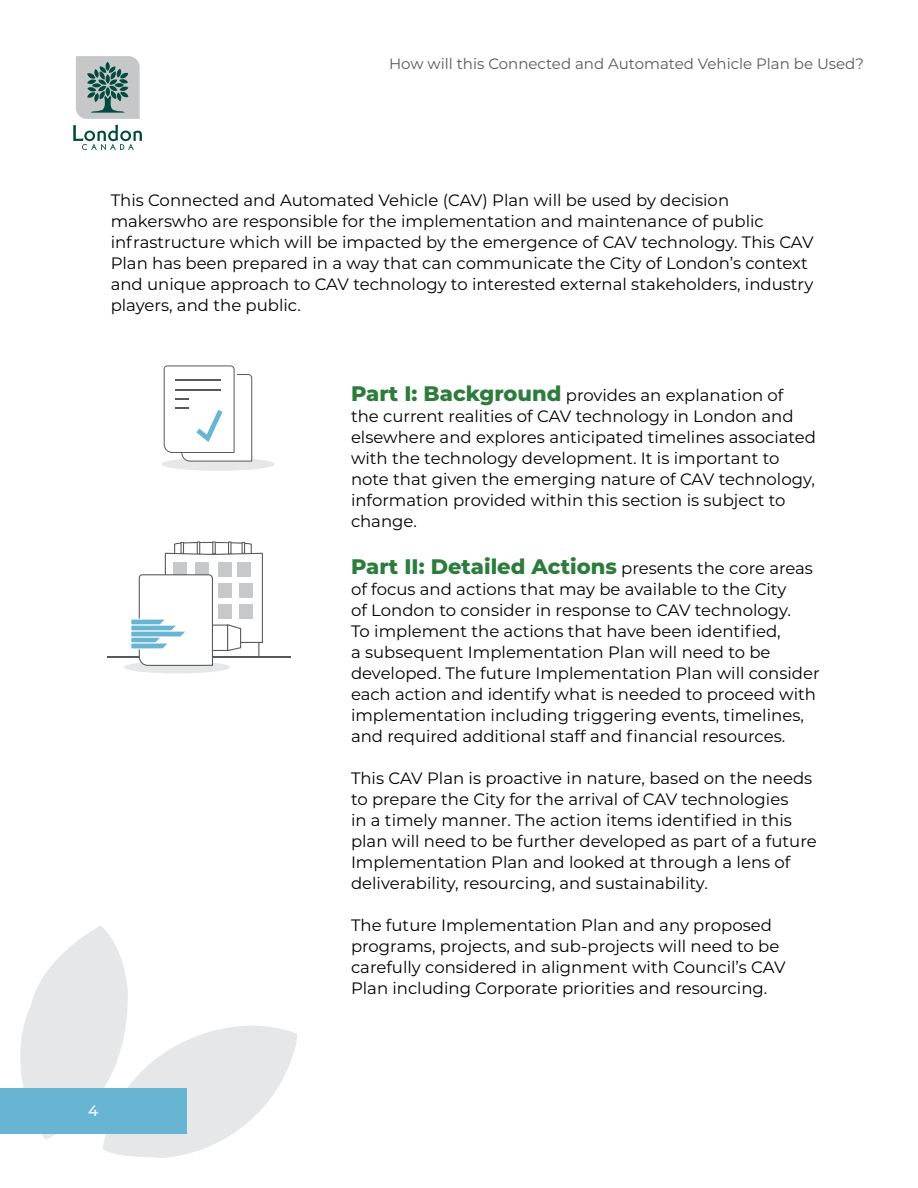
<style>
.page{position:relative;width:918px;height:1188px;background:#fff}
.page>*{position:absolute;margin:0;border:0;box-sizing:border-box;transform-origin:0 0}
.Paragraph_Body__P{font:800 21px "Montserrat";color:#2d7c3d}
.Paragraph_Body__P-2{font:16.5px/21px "Montserrat";color:#000}
.t1{font:15px "Montserrat";color:#58595b}
.t2{font:500 15px "Montserrat";color:#fff}
.s1{font-weight:800;font-size:21px;color:#2d7c3d}
.s2{font-weight:400;font-size:16.5px;color:#000}
</style>
<div class="page">
<svg style="left:73px;top:125px;width:69px;height:25px"></svg>
<svg style="left:76px;top:56px;width:64px;height:63px;background:#9badab"></svg>
<svg style="left:12px;top:926px;width:285px;height:232px"></svg>
<div style="left:0;top:1089px;width:186px;height:45px;background:#67b5d2"></div>
<div style="left:161px;top:457px;width:114px;height:14px;background:#e6e7e8;border-radius:50%"></div>
<svg style="left:164px;top:365px;width:88px;height:97px"></svg>
<hr style="left:107px;top:657px;width:183px;height:1px;background:#58595b">
<div style="left:124px;top:661px;width:106px;height:12px;background:#e6e7e8;border-radius:50%"></div>
<svg style="left:130px;top:541px;width:133px;height:125px"></svg>
<p class="t1" style="left:389px;top:53px;width:476px">How will this Connected and Automated Vehicle Plan be Used?</p>
<p class="Paragraph_Body__P-2" style="left:111px;top:189px;width:704px">This Connected and Automated Vehicle (CAV) Plan will be used by decision makerswho are responsible for the implementation and maintenance of public infrastructure which will be impacted by the emergence of CAV technology. This CAV Plan has been prepared in a way that can communicate the City of London’s context and unique approach to CAV technology to interested external stakeholders, industry players, and the public.</p>
<p class="Paragraph_Body__P-2" style="left:351px;top:385px;width:467px"><span class="s1">Part I: Background</span> provides an explanation of<br>the current realities of CAV technology in London and elsewhere and explores anticipated timelines associated with the technology development. It is important to note that given the emerging nature of CAV technology, information provided within this section is subject to change.</p>
<p class="Paragraph_Body__P" style="left:351px;top:551px;width:464px">Part II: Detailed Actions <span class="s2">presents the core areas</span></p>
<p class="Paragraph_Body__P-2" style="left:351px;top:578px;width:470px">of focus and actions that may be available to the City<br>of London to consider in response to CAV technology.<br>To implement the actions that have been identified,<br>a subsequent Implementation Plan will need to be developed. The future Implementation Plan will consider each action and identify what is needed to proceed with implementation including triggering events, timelines, and required additional staff and financial resources.</p>
<p class="Paragraph_Body__P-2" style="left:351px;top:767px;width:467px">This CAV Plan is proactive in nature, based on the needs to prepare the City for the arrival of CAV technologies<br>in a timely manner. The action items identified in this plan will need to be further developed as part of a future Implementation Plan and looked at through a lens of deliverability, resourcing, and sustainability.</p>
<p class="Paragraph_Body__P-2" style="left:351px;top:914px;width:436px">The future Implementation Plan and any proposed programs, projects, and sub-projects will need to be carefully considered in alignment with Council’s CAV Plan including Corporate priorities and resourcing.</p>
<p class="t2" style="left:88px;top:1100px;width:12px">4</p>
</div>
